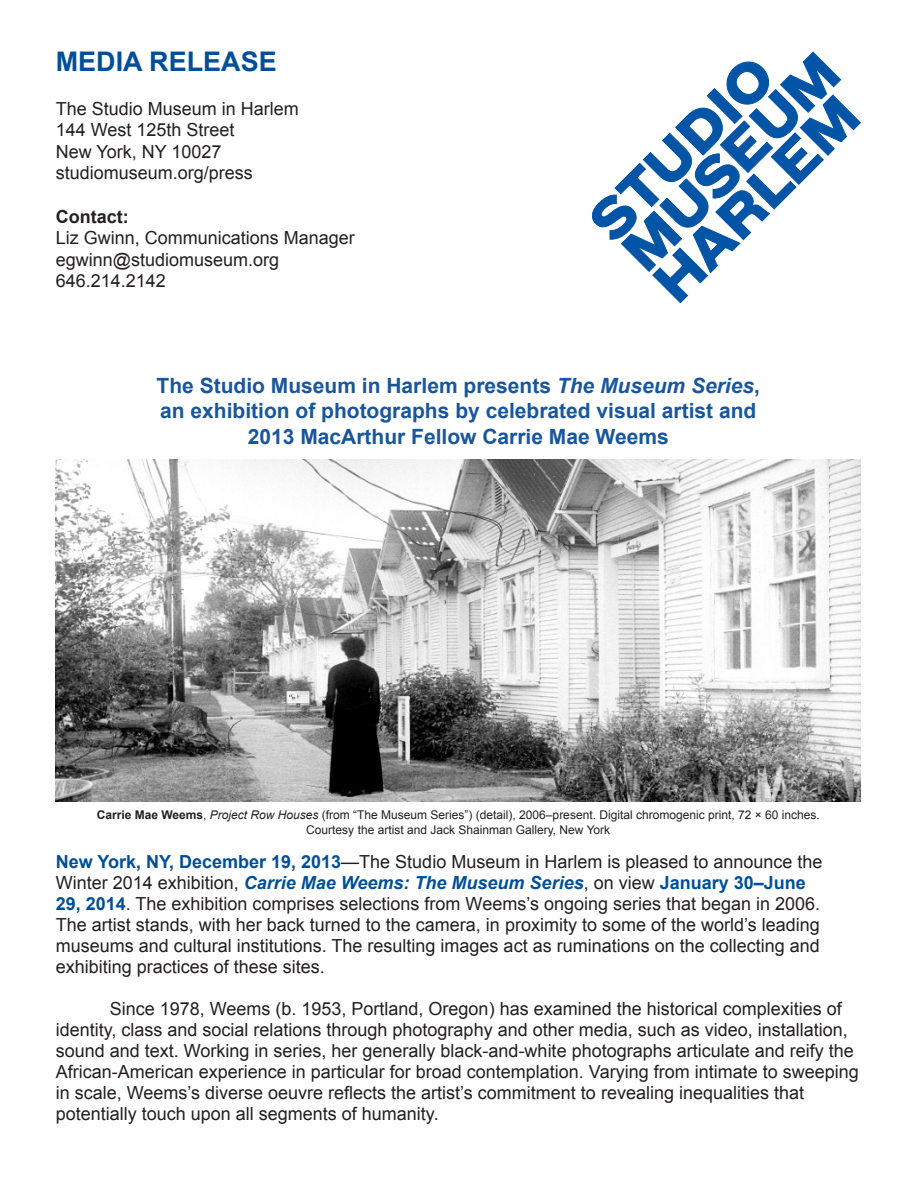
<style>
.page{position:relative;width:918px;height:1188px;background:#fff}
.page>*{position:absolute;margin:0;border:0;box-sizing:border-box;transform-origin:0 0}
.t1{font:700 27px "Arial";color:#014f98}
.t2{font:700 21px "Arial";color:#18569d}
.t3{font:18px/21px "Arial";color:#231f20}
.t4{font:700 18px "Arial";color:#231f20}
.t5{font:12px "Arial";color:#231f20}
.s1{font-style:italic}
.s2{font-weight:700}
.s3{font-weight:700;color:#014f98}
.s4{font-weight:700;font-style:italic;color:#014f98}
</style>
<div class="page">
<svg style="left:592px;top:52px;width:269px;height:251px"></svg>
<img style="left:56px;top:459px;width:805px;height:342px">
<p class="t1" style="left:56px;top:44px;width:223px">MEDIA RELEASE</p>
<p class="t3" style="left:56px;top:98px;width:245px">The Studio Museum in Harlem</p>
<p class="t3" style="left:56px;top:120px;width:180px">144 West 125th Street</p>
<p class="t3" style="left:56px;top:141px;width:167px">New York, NY 10027</p>
<p class="t3" style="left:56px;top:163px;width:199px">studiomuseum.org/press</p>
<p class="t4" style="left:56px;top:204px;width:74px">Contact:</p>
<p class="t3" style="left:56px;top:228px;width:301px">Liz Gwinn, Communications Manager</p>
<p class="t3" style="left:56px;top:249px;width:225px">egwinn@studiomuseum.org</p>
<p class="t3" style="left:56px;top:271px;width:112px">646.214.2142</p>
<p class="t2" style="left:157px;top:372px;width:605px">The Studio Museum in Harlem presents <span class="s1">The Museum Series</span>,</p>
<p class="t2" style="left:160px;top:397px;width:598px">an exhibition of photographs by celebrated visual artist and</p>
<p class="t2" style="left:248px;top:422px;width:422px">2013 MacArthur Fellow Carrie Mae Weems</p>
<p class="t5" style="left:97px;top:807px;width:725px"><span class="s2">Carrie Mae Weems</span>, <span class="s1">Project Row Houses</span> (from “The Museum Series”) (detail), 2006–present. Digital chromogenic print, 72 × 60 inches.</p>
<p class="t5" style="left:306px;top:822px;width:305px">Courtesy the artist and Jack Shainman Gallery, New York</p>
<p class="t3" style="left:56px;top:852px;width:768px"><span class="s3">New York, NY, December 19, 2013</span>—The Studio Museum in Harlem is pleased to announce the Winter 2014 exhibition, <span class="s4">Carrie Mae Weems: The Museum Series</span>, on view <span class="s3">January 30–June 29, 2014</span>. The exhibition comprises selections from Weems’s ongoing series that began in 2006.<br>The artist stands, with her back turned to the camera, in proximity to some of the world’s leading museums and cultural institutions. The resulting images act as ruminations on the collecting and exhibiting practices of these sites.</p>
<p class="t3" style="left:56px;top:999px;width:805px;text-indent:54px">Since 1978, Weems (b. 1953, Portland, Oregon) has examined the historical complexities of identity, class and social relations through photography and other media, such as video, installation, sound and text. Working in series, her generally black-and-white photographs articulate and reify the African-American experience in particular for broad contemplation. Varying from intimate to sweeping in scale, Weems’s diverse oeuvre reflects the artist’s commitment to revealing inequalities that potentially touch upon all segments of humanity.</p>
</div>
